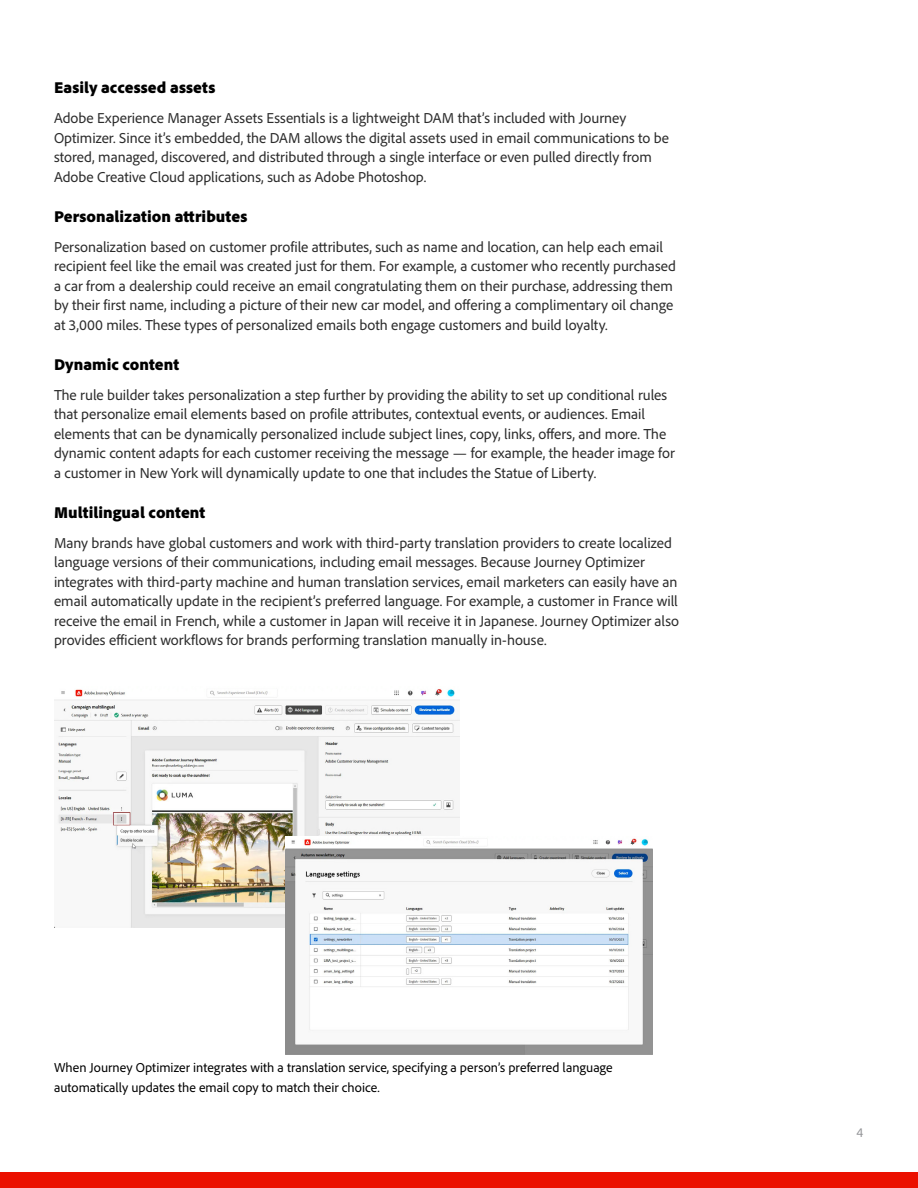
<style>
.page{position:relative;width:918px;height:1188px;background:#fff}
.page>*{position:absolute;margin:0;border:0;box-sizing:border-box;transform-origin:0 0}
.t1{font:900 16.5px "Adobe Clean";letter-spacing:.005em;color:#000}
.t2{font:15px/19.5px "Adobe Clean";color:#2c2c2c}
.t3{font:13.5px/19.5px "Adobe Clean";letter-spacing:.005em;color:#000}
.t4{font:13.5px "Adobe Clean";color:#949598}
</style>
<div class="page">
<div style="left:0;top:1173px;width:918px;height:15px;background:#eb1000"></div>
<img style="left:54px;top:689px;width:405px;height:238px">
<img style="left:286px;top:837px;width:366px;height:217px">
<p class="t1" style="left:54px;top:76px;width:163px">Easily accessed assets</p>
<p class="t2" style="left:54px;top:108px;width:617px">Adobe Experience Manager Assets Essentials is a lightweight DAM that’s included with Journey Optimizer. Since it’s embedded, the DAM allows the digital assets used in email communications to be stored, managed, discovered, and distributed through a single interface or even pulled directly from Adobe Creative Cloud applications, such as Adobe Photoshop.</p>
<p class="t1" style="left:54px;top:205px;width:195px">Personalization attributes</p>
<p class="t2" style="left:54px;top:237px;width:624px">Personalization based on customer profile attributes, such as name and location, can help each email recipient feel like the email was created just for them. For example, a customer who recently purchased a car from a dealership could receive an email congratulating them on their purchase, addressing them by their first name, including a picture of their new car model, and offering a complimentary oil change at 3,000 miles. These types of personalized emails both engage customers and build loyalty.</p>
<p class="t1" style="left:54px;top:353px;width:127px">Dynamic content</p>
<p class="t2" style="left:54px;top:385px;width:622px">The rule builder takes personalization a step further by providing the ability to set up conditional rules that personalize email elements based on profile attributes, contextual events, or audiences. Email elements that can be dynamically personalized include subject lines, copy, links, offers, and more. The dynamic content adapts for each customer receiving the message — for example, the header image for a customer in New York will dynamically update to one that includes the Statue of Liberty.</p>
<p class="t1" style="left:54px;top:501px;width:153px">Multilingual content</p>
<p class="t2" style="left:54px;top:533px;width:627px">Many brands have global customers and work with third-party translation providers to create localized language versions of their communications, including email messages. Because Journey Optimizer integrates with third-party machine and human translation services, email marketers can easily have an email automatically update in the recipient’s preferred language. For example, a customer in France will receive the email in French, while a customer in Japan will receive it in Japanese. Journey Optimizer also provides efficient workflows for brands performing translation manually in-house.</p>
<p class="t3" style="left:54px;top:1058px;width:560px">When Journey Optimizer integrates with a translation service, specifying a person’s preferred language automatically updates the email copy to match their choice.</p>
<p class="t4" style="left:857px;top:1124px;width:8px">4</p>
</div>
